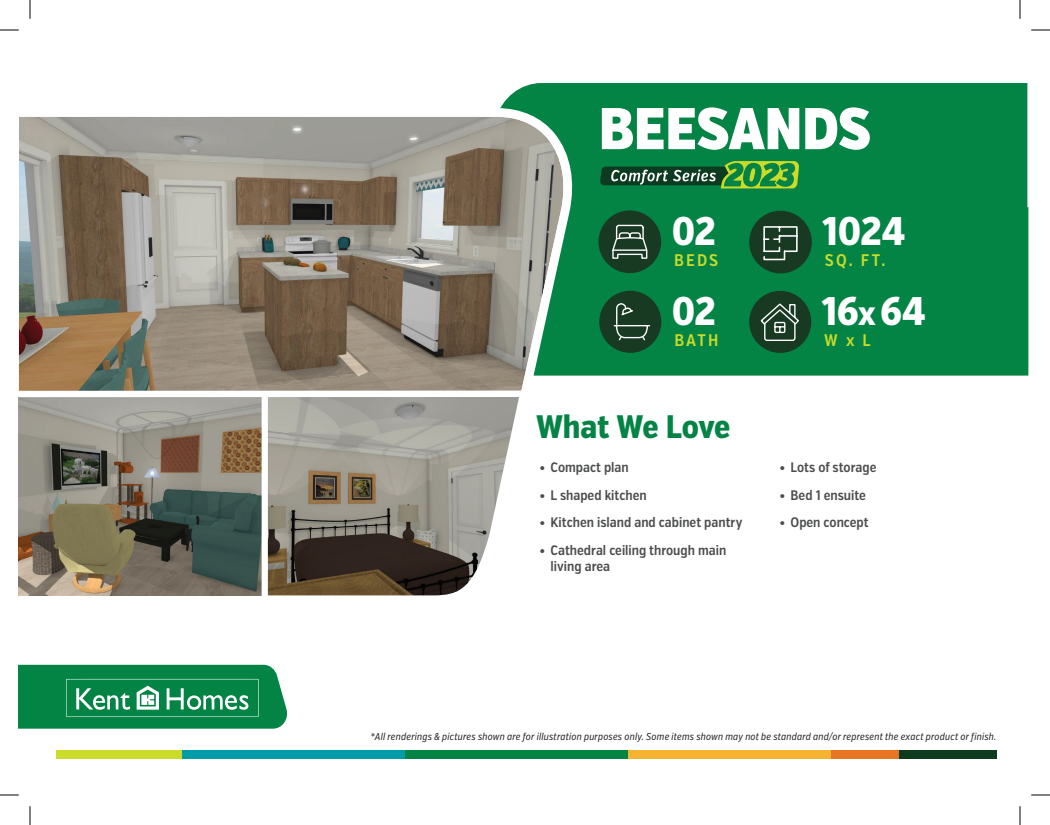
<style>
.page{position:relative;width:1050px;height:825px;background:#fff}
.page>*{position:absolute;margin:0;border:0;box-sizing:border-box;transform-origin:0 0}
.t1{font:900 58.75px "Verb Ex Cond";letter-spacing:-.01em;color:#fff}
.t2{font:800 39.88px/80px "Verb Ex Cond";letter-spacing:-.015em;color:#fff}
.t3{font:800 32.5px "Verb Ex Cond";letter-spacing:-.01em;color:#038445}
.t4{font:600 16.75px "Verb Ex Cond";letter-spacing:.13em;color:#cadb2a}
.t5{font:600 13.75px/16.2px "Verb Ex Cond";color:#4b4c4d}
.t6{font:italic 10px "Verb Ex Cond";letter-spacing:.015em;color:#231f20}
.s1{font-size:33.62px}
</style>
<div class="page">
<div style="left:503px;top:83px;width:525px;height:293px;background:#038445"></div>
<div style="left:56px;top:750px;width:188px;height:9px;background:#cadb2a"></div>
<div style="left:182px;top:750px;width:304px;height:9px;background:#009ca7"></div>
<div style="left:859px;top:750px;width:138px;height:9px;background:#0c3b20"></div>
<div style="left:405px;top:750px;width:270px;height:9px;background:#038445"></div>
<div style="left:628px;top:750px;width:271px;height:9px;background:#f5b332"></div>
<div style="left:832px;top:750px;width:67px;height:9px;background:#e87524"></div>
<div style="left:598px;top:210px;width:63px;height:63px;background:#183a22;border-radius:50%"></div>
<svg style="left:612px;top:224px;width:36px;height:35px"></svg>
<div style="left:599px;top:291px;width:62px;height:62px;background:#183a22;border-radius:50%"></div>
<div style="left:749px;top:291px;width:62px;height:62px;background:#183a22;border-radius:50%"></div>
<svg style="left:613px;top:303px;width:38px;height:38px"></svg>
<div style="left:749px;top:211px;width:63px;height:62px;background:#183a22;border-radius:50%"></div>
<svg style="left:763px;top:226px;width:35px;height:35px"></svg>
<svg style="left:760px;top:303px;width:39px;height:38px"></svg>
<svg style="left:19px;top:665px;width:269px;height:64px;background:#20925a"></svg>
<img style="left:19px;top:400px;width:500px;height:195px">
<div style="left:262px;top:394px;width:6px;height:212px;background:#fff"></div>
<svg style="left:19px;top:107px;width:559px;height:293px;background:#959183"></svg>
<svg style="left:600px;top:161px;width:199px;height:27px;background:#398142"></svg>
<svg style="left:0;top:29px;width:19px;height:2px"></svg>
<svg style="left:1031px;top:29px;width:19px;height:2px"></svg>
<svg style="left:0;top:794px;width:19px;height:2px"></svg>
<svg style="left:1031px;top:794px;width:19px;height:2px"></svg>
<svg style="left:29px;top:0;width:2px;height:19px"></svg>
<svg style="left:29px;top:806px;width:2px;height:19px"></svg>
<svg style="left:1019px;top:0;width:2px;height:19px"></svg>
<svg style="left:1019px;top:806px;width:2px;height:19px"></svg>
<h1 class="t1" style="left:599px;top:93px;width:274px">BEESANDS</h1>
<h2 class="t2" style="left:672px;top:193px;width:46px">02<br>02</h2>
<p class="t4" style="left:674px;top:251px;width:46px">BEDS</p>
<h2 class="t2" style="left:822px;top:192px;width:84px">1024</h2>
<p class="t4" style="left:825px;top:250px;width:62px">SQ. FT.</p>
<h2 class="t2" style="left:822px;top:272px;width:106px">16<span class="s1">x</span>64</h2>
<p class="t4" style="left:674px;top:331px;width:46px">BATH</p>
<p class="t4" style="left:824px;top:330px;width:48px">W x L</p>
<h3 class="t3" style="left:536px;top:408px;width:196px">What We Love</h3>
<p class="t5" style="left:539px;top:460px;width:91px">• Compact plan</p>
<p class="t5" style="left:539px;top:487px;width:109px">• L shaped kitchen</p>
<p class="t5" style="left:539px;top:515px;width:205px">• Kitchen island and cabinet pantry</p>
<p class="t5" style="left:551px;top:542px;width:177px;text-indent:-11px">• Cathedral ceiling through main living area</p>
<p class="t5" style="left:779px;top:460px;width:99px">• Lots of storage</p>
<p class="t5" style="left:779px;top:487px;width:88px">• Bed 1 ensuite</p>
<p class="t5" style="left:779px;top:515px;width:91px">• Open concept</p>
<p class="t6" style="left:371px;top:731px;width:627px">*All renderings &amp; pictures shown are for illustration purposes only. Some items shown may not be standard and/or represent the exact product or finish.</p>
</div>
